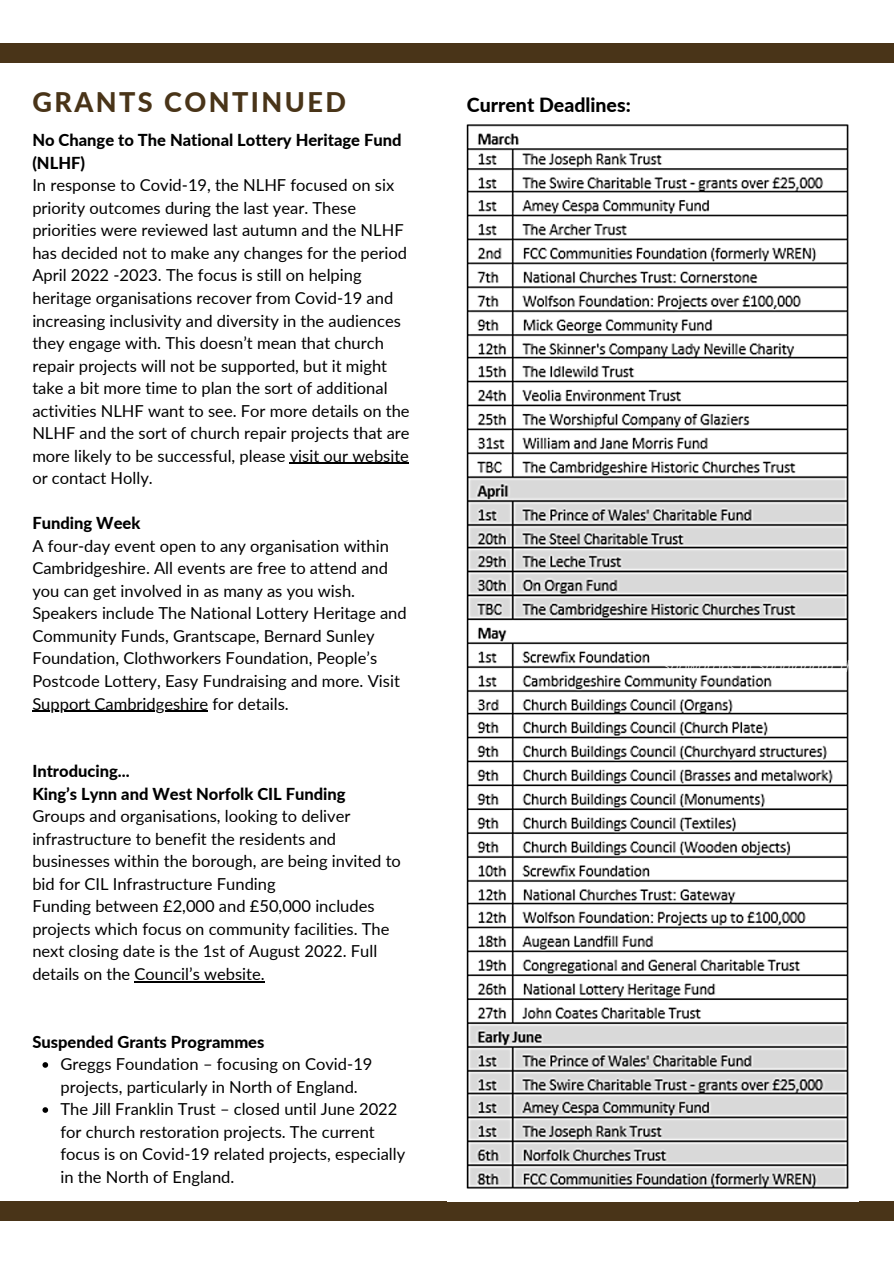
<style>
.page{position:relative;width:894px;height:1264px;background:#fff}
.page>*{position:absolute;margin:0;border:0;box-sizing:border-box;transform-origin:0 0}
.t1{font:800 27px "Lato";letter-spacing:.09em;color:#493418}
.t2{font:800 19.5px "Lato";color:#000}
.t3{font:16.5px/22.5px "Lato";color:#000}
.t4{font:800 16.5px/22.5px "Lato";color:#000}
.t5{font:italic 300 15.6px "Open Sans";color:#fff}
</style>
<div class="page">
<div style="left:0;top:44px;width:893px;height:19px;background:#493418"></div>
<div style="left:0;top:1201px;width:893px;height:19px;background:#493418"></div>
<img style="left:466px;top:124px;width:383px;height:1065px">
<svg style="left:42px;top:1062px;width:6px;height:5px"></svg>
<svg style="left:42px;top:1107px;width:6px;height:5px"></svg>
<hr style="left:290px;top:463px;width:119px;height:1px;background:#000">
<hr style="left:32px;top:710px;width:176px;height:1px;background:#000">
<hr style="left:134px;top:981px;width:127px;height:1px;background:#000">
<p class="t1" style="left:32px;top:85px;width:315px">GRANTS CONTINUED</p>
<p class="t2" style="left:466px;top:93px;width:165px">Current Deadlines:</p>
<p class="t4" style="left:32px;top:129px;width:370px">No Change to The National Lottery Heritage Fund (NLHF)</p>
<p class="t3" style="left:32px;top:174px;width:379px">In response to Covid-19, the NLHF focused on six priority outcomes during the last year. These priorities were reviewed last autumn and the NLHF has decided not to make any changes for the period April 2022 -2023. The focus is still on helping heritage organisations recover from Covid-19 and increasing inclusivity and diversity in the audiences they engage with. This doesn’t mean that church repair projects will not be supported, but it might take a bit more time to plan the sort of additional activities NLHF want to see. For more details on the NLHF and the sort of church repair projects that are more likely to be successful, please visit our website or contact Holly.</p>
<p class="t4" style="left:32px;top:511px;width:109px">Funding Week</p>
<p class="t3" style="left:32px;top:534px;width:376px">A four-day event open to any organisation within Cambridgeshire. All events are free to attend and you can get involved in as many as you wish.<br>Speakers include The National Lottery Heritage and Community Funds, Grantscape, Bernard Sunley Foundation, Clothworkers Foundation, People’s Postcode Lottery, Easy Fundraising and more. Visit Support Cambridgeshire for details.</p>
<p class="t4" style="left:32px;top:759px;width:99px">Introducing...</p>
<p class="t4" style="left:32px;top:782px;width:315px">King’s Lynn and West Norfolk CIL Funding</p>
<p class="t3" style="left:32px;top:804px;width:370px">Groups and organisations, looking to deliver infrastructure to benefit the residents and businesses within the borough, are being invited to bid for CIL Infrastructure Funding</p>
<p class="t3" style="left:32px;top:894px;width:358px">Funding between £2,000 and £50,000 includes projects which focus on community facilities. The next closing date is the 1st of August 2022. Full details on the Council’s website.</p>
<p class="t4" style="left:32px;top:1029px;width:233px">Suspended Grants Programmes</p>
<p class="t3" style="left:60px;top:1052px;width:313px">Greggs Foundation – focusing on Covid-19 projects, particularly in North of England.</p>
<p class="t3" style="left:60px;top:1097px;width:346px">The Jill Franklin Trust – closed until June 2022 for church restoration projects. The current focus is on Covid-19 related projects, especially in the North of England.</p>
<p class="t5" style="left:662px;top:655px;width:223px">Snowdrops at Shouldham Thorpe</p>
</div>
